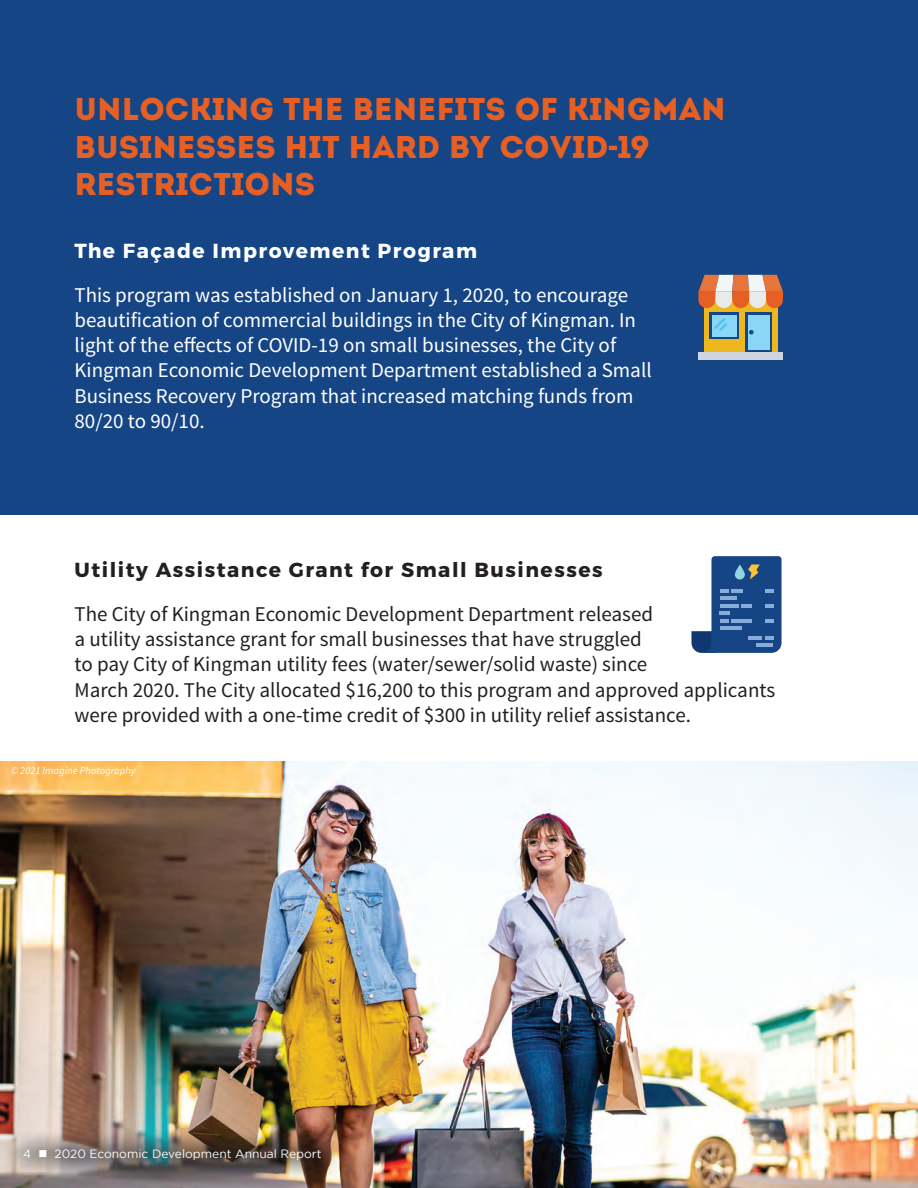
<style>
.page{position:relative;width:918px;height:1188px;background:#fff}
.page>*{position:absolute;margin:0;border:0;box-sizing:border-box;transform-origin:0 0}
.t1{font:31.5px/37.8px "Intro";color:#e65f24}
.t2{font:21px/25.2px "Source Sans Pro";color:#231f20}
.t3{font:21px/25.2px "Source Sans Pro";color:#fff}
.t4{font:700 20.25px "Montserrat";letter-spacing:.075em;color:#231f20}
.t5{font:700 20.25px "Montserrat";letter-spacing:.075em;color:#fff}
.t6{font:12px "Gotham";color:#fff}
.body{font:italic 10.5px "Source Sans Pro";color:#fff}
.s1{font-family:"Impact"}
</style>
<div class="page">
<div style="left:0;top:0;width:918px;height:514px;background:#154585"></div>
<div style="left:704px;top:297px;width:73px;height:55px;background:#ecb71f"></div>
<svg style="left:745px;top:313px;width:27px;height:39px"></svg>
<div style="left:748px;top:315px;width:21px;height:34px;background:#89d6f7"></div>
<svg style="left:698px;top:275px;width:85px;height:33px;background:#dc9b78"></svg>
<div style="left:698px;top:352px;width:85px;height:7px;background:#cdd5e0"></div>
<svg style="left:749px;top:330px;width:5px;height:5px"></svg>
<div style="left:709px;top:313px;width:30px;height:26px;background:linear-gradient(to right,#154585,#154585)"></div>
<div style="left:712px;top:315px;width:24px;height:22px;background:#89d6f7"></div>
<svg style="left:714px;top:318px;width:13px;height:13px"></svg>
<svg style="left:691px;top:556px;width:91px;height:97px"></svg>
<img style="left:0;top:761px;width:918px;height:427px">
<img style="left:3px;top:1128px;width:339px;height:53px">
<p class="t1" style="left:75px;top:90px;width:653px">UNLOCKING THE BENEFITS OF KINGMAN<br>BUSINESSES HIT HARD BY COVID<span class="s1">-</span>19<br>RESTRICTIONS</p>
<p class="t5" style="left:75px;top:239px;width:404px">The Façade Improvement Program</p>
<p class="t3" style="left:75px;top:283px;width:579px">This program was established on January 1, 2020, to encourage beautification of commercial buildings in the City of Kingman. In light of the effects of COVID-19 on small businesses, the City of Kingman Economic Development Department established a Small Business Recovery Program that increased matching funds from 80/20 to 90/10.</p>
<p class="t4" style="left:75px;top:558px;width:530px">Utility Assistance Grant for Small Businesses</p>
<p class="t2" style="left:75px;top:602px;width:702px">The City of Kingman Economic Development Department released<br>a utility assistance grant for small businesses that have struggled<br>to pay City of Kingman utility fees (water/sewer/solid waste) since<br>March 2020. The City allocated $16,200 to this program and approved applicants were provided with a one-time credit of $300 in utility relief assistance.</p>
<p class="body" style="left:11px;top:764px;width:126px">© 2021 Imagine Photography</p>
<p class="t6" style="left:23px;top:1147px;width:300px">4 ■ 2020 Economic Development Annual Report</p>
</div>
